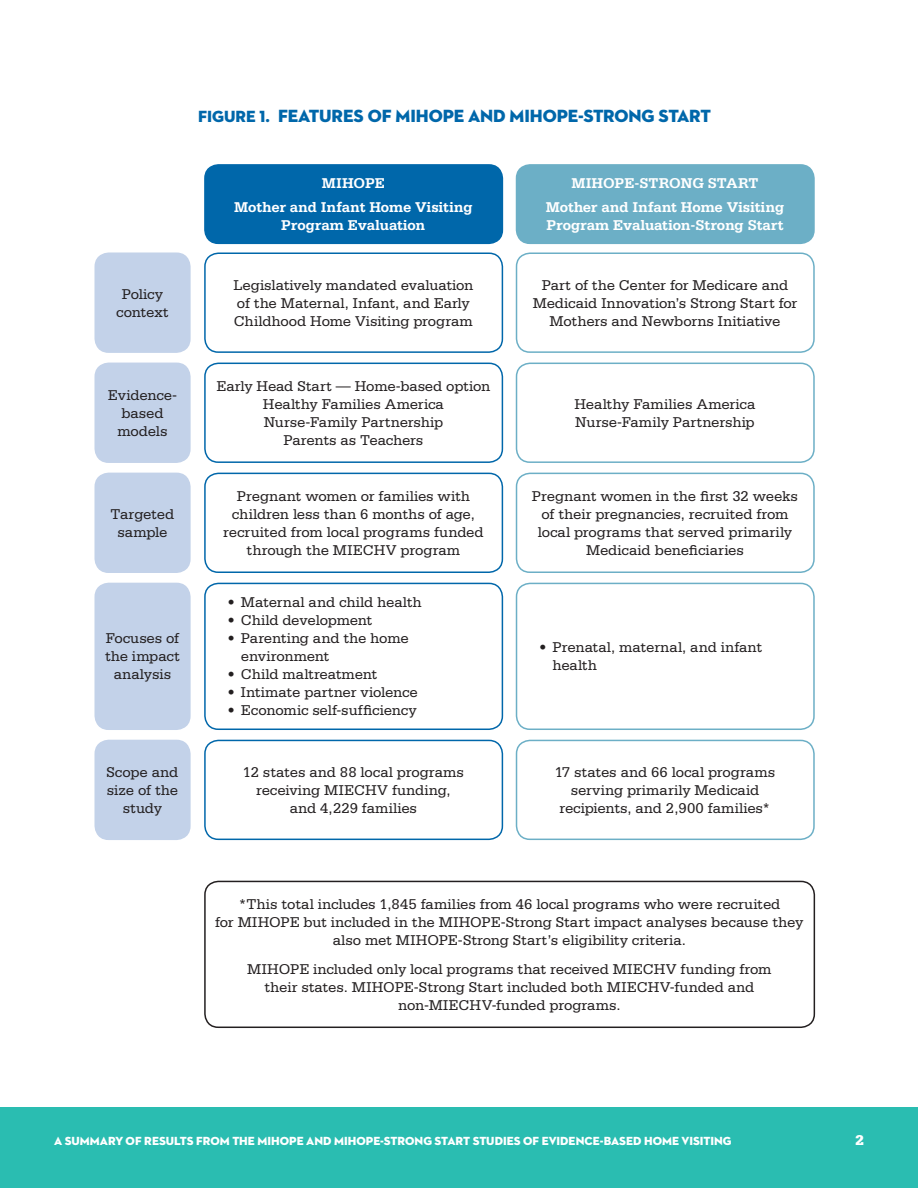
<style>
.page{position:relative;width:918px;height:1188px;background:#fff}
.page>*{position:absolute;margin:0;border:0;box-sizing:border-box;transform-origin:0 0}
.t1{font:18px "Neutraface 2 Display Titling";letter-spacing:-.005em;color:#0067aa}
.t2{font:15px/18px "Serifa Std";letter-spacing:-.01em;color:#231f20;text-align:center}
.t3{font:700 15px/23.2px "Serifa Std";letter-spacing:-.01em;color:#fff;text-align:center}
.t4{font:900 15px "Serifa Std";color:#fff}
.t5{font:12px "Neutraface 2 Display Titling";letter-spacing:.005em;color:#fff}
.s1{font-size:16.5px}
</style>
<div class="page">
<div style="left:0;top:1107px;width:918px;height:81px;background:#2abdb1"></div>
<div style="left:95px;top:253px;width:95px;height:99px;background:#c3d2e9;border-radius:14px"></div>
<div style="left:94px;top:252px;width:97px;height:101px;border:2px solid #c3d2e9;border-radius:14px"></div>
<div style="left:95px;top:363px;width:95px;height:99px;background:#c3d2e9;border-radius:14px"></div>
<div style="left:94px;top:363px;width:97px;height:100px;border:2px solid #c3d2e9;border-radius:14px"></div>
<div style="left:95px;top:473px;width:95px;height:99px;background:#c3d2e9;border-radius:13px"></div>
<div style="left:94px;top:473px;width:97px;height:100px;border:2px solid #c3d2e9;border-radius:13px"></div>
<div style="left:95px;top:583px;width:95px;height:146px;background:#c3d2e9;border-radius:14px"></div>
<div style="left:94px;top:583px;width:97px;height:147px;border:2px solid #c3d2e9;border-radius:14px"></div>
<div style="left:95px;top:740px;width:95px;height:99px;background:#c3d2e9;border-radius:14px"></div>
<div style="left:94px;top:740px;width:97px;height:100px;border:2px solid #c3d2e9;border-radius:14px"></div>
<div style="left:205px;top:165px;width:297px;height:78px;background:#0067aa;border-radius:14px"></div>
<div style="left:204px;top:164px;width:299px;height:80px;border:2px solid #0067aa;border-radius:14px"></div>
<div style="left:204px;top:252px;width:299px;height:101px;border:2px solid #0067aa;border-radius:14px"></div>
<div style="left:204px;top:363px;width:299px;height:100px;border:2px solid #0067aa;border-radius:14px"></div>
<div style="left:204px;top:473px;width:299px;height:100px;border:2px solid #0067aa;border-radius:13px"></div>
<div style="left:204px;top:583px;width:299px;height:147px;border:2px solid #0067aa;border-radius:14px"></div>
<div style="left:204px;top:740px;width:299px;height:100px;border:2px solid #0067aa;border-radius:14px"></div>
<div style="left:517px;top:165px;width:297px;height:78px;background:#6cafc6;border-radius:14px"></div>
<div style="left:516px;top:164px;width:299px;height:80px;border:2px solid #6cafc6;border-radius:14px"></div>
<div style="left:516px;top:252px;width:299px;height:101px;border:2px solid #6cafc6;border-radius:14px"></div>
<div style="left:516px;top:363px;width:299px;height:100px;border:2px solid #6cafc6;border-radius:14px"></div>
<div style="left:516px;top:473px;width:299px;height:100px;border:2px solid #6cafc6;border-radius:13px"></div>
<div style="left:516px;top:583px;width:299px;height:147px;border:2px solid #6cafc6;border-radius:14px"></div>
<div style="left:516px;top:740px;width:299px;height:100px;border:2px solid #6cafc6;border-radius:14px"></div>
<div style="left:204px;top:881px;width:611px;height:147px;border:2px solid #231f20;border-radius:14px"></div>
<p class="t1" style="left:198px;top:105px;width:514px"><span class="s1">FIGURE 1.</span> FEATURES OF MIHOPE AND MIHOPE-STRONG START</p>
<p class="t2" style="left:116px;top:285px;width:54px">Policy context</p>
<p class="t2" style="left:108px;top:386px;width:71px">Evidence&shy;based models</p>
<p class="t2" style="left:111px;top:505px;width:65px">Targeted sample</p>
<p class="t2" style="left:105px;top:630px;width:76px">Focuses of the impact analysis</p>
<p class="t2" style="left:107px;top:763px;width:73px">Scope and size of the study</p>
<p class="t3" style="left:234px;top:172px;width:240px">MIHOPE<br>Mother and Infant Home Visiting</p>
<p class="t3" style="left:281px;top:213px;width:146px">Program Evaluation</p>
<p class="t2" style="left:233px;top:276px;width:242px;text-align:left">Legislatively mandated evaluation of the Maternal, Infant, and Early<br>Childhood Home Visiting program</p>
<p class="t2" style="left:217px;top:377px;width:275px">Early Head Start — Home-based option<br>Healthy Families America<br>Nurse-Family Partnership<br>Parents as Teachers</p>
<p class="t2" style="left:223px;top:487px;width:262px">Pregnant women or families with children less than 6 months of age, recruited from local programs funded through the MIECHV program</p>
<p class="t2" style="left:227px;top:594px;width:196px">• Maternal and child health</p>
<p class="t2" style="left:227px;top:612px;width:147px">• Child development</p>
<p class="t2" style="left:241px;top:630px;width:169px;text-align:left;text-indent:-14px">• Parenting and the home environment</p>
<p class="t2" style="left:227px;top:666px;width:151px">• Child maltreatment</p>
<p class="t2" style="left:227px;top:684px;width:192px">• Intimate partner violence</p>
<p class="t2" style="left:227px;top:702px;width:191px">• Economic self-sufficiency</p>
<p class="t2" style="left:243px;top:763px;width:223px">12 states and 88 local programs receiving MIECHV funding, and 4,229 families</p>
<p class="t3" style="left:546px;top:172px;width:240px">MIHOPE-STRONG START<br>Mother and Infant Home Visiting</p>
<p class="t3" style="left:546px;top:213px;width:239px">Program Evaluation-Strong Start</p>
<p class="t2" style="left:533px;top:276px;width:266px">Part of the Center for Medicare and<br>Medicaid Innovation’s Strong Start for<br>Mothers and Newborns Initiative</p>
<p class="t2" style="left:575px;top:395px;width:182px;text-align:left">Healthy Families America<br>Nurse-Family Partnership</p>
<p class="t2" style="left:532px;top:487px;width:268px">Pregnant women in the first 32 weeks of their pregnancies, recruited from local programs that served primarily Medicaid beneficiaries</p>
<p class="t2" style="left:553px;top:639px;width:211px;text-align:left;text-indent:-14px">• Prenatal, maternal, and infant health</p>
<p class="t2" style="left:555px;top:763px;width:222px">17 states and 66 local programs serving primarily Medicaid recipients, and 2,900 families*</p>
<p class="t2" style="left:215px;top:895px;width:590px">*This total includes 1,845 families from 46 local programs who were recruited<br>for MIHOPE but included in the MIHOPE-Strong Start impact analyses because they also met MIHOPE-Strong Start’s eligibility criteria.</p>
<p class="t2" style="left:247px;top:960px;width:526px">MIHOPE included only local programs that received MIECHV funding from their states. MIHOPE-Strong Start included both MIECHV-funded and non-MIECHV-funded programs.</p>
<p class="t5" style="left:54px;top:1134px;width:679px">A SUMMARY OF RESULTS FROM THE MIHOPE AND MIHOPE-STRONG START STUDIES OF EVIDENCE-BASED HOME VISITING</p>
<p class="t4" style="left:856px;top:1132px;width:10px">2</p>
</div>
